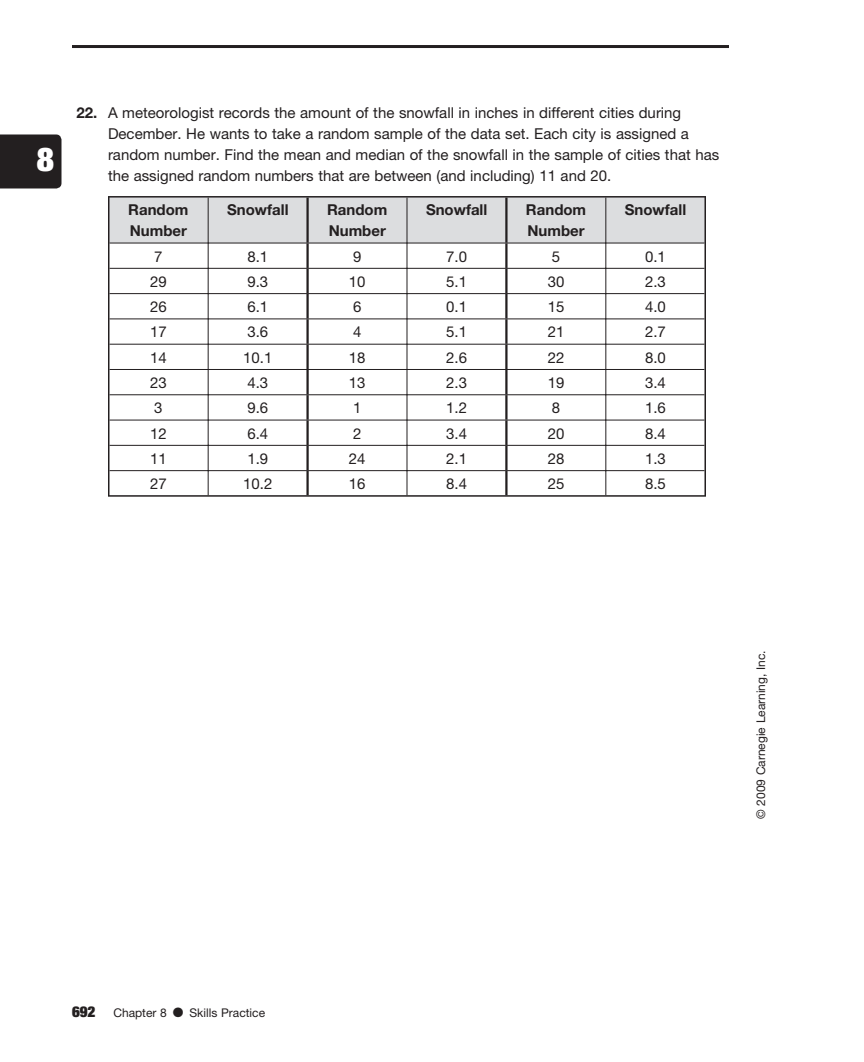
<style>
.page{position:relative;width:864px;height:1062px;background:#fff}
.page>*{position:absolute;margin:0;border:0;box-sizing:border-box;transform-origin:0 0}
.t1{font:900 expanded 33px "Helvetica Neue LT";color:#fff}
.t2{font:15px/21px "Helvetica Neue LT";color:#231f20}
.t3{font:700 15px/21px "Helvetica Neue LT";color:#231f20}
.t4{font:900 expanded 15px "Helvetica Neue LT";color:#231f20}
.t5{font:12px "Helvetica Neue LT";color:#231f20}
.s1{font-weight:700}
</style>
<div class="page">
<hr style="left:72px;top:45px;width:657px;height:3px;background:#231f20">
<div style="left:0;top:134px;width:62px;height:54px;background:#231f20"></div>
<hr style="left:108px;top:196px;width:100px;height:2px;background:#231f20">
<hr style="left:108px;top:198px;width:2px;height:45px;background:#231f20">
<hr style="left:208px;top:196px;width:498px;height:2px;background:#231f20">
<hr style="left:704px;top:198px;width:2px;height:45px;background:#231f20">
<hr style="left:108px;top:243px;width:2px;height:25px;background:#231f20">
<hr style="left:704px;top:243px;width:2px;height:25px;background:#231f20">
<hr style="left:108px;top:268px;width:2px;height:26px;background:#231f20">
<hr style="left:704px;top:268px;width:2px;height:26px;background:#231f20">
<hr style="left:108px;top:294px;width:2px;height:25px;background:#231f20">
<hr style="left:704px;top:294px;width:2px;height:25px;background:#231f20">
<hr style="left:108px;top:319px;width:2px;height:25px;background:#231f20">
<hr style="left:704px;top:319px;width:2px;height:25px;background:#231f20">
<hr style="left:108px;top:344px;width:2px;height:25px;background:#231f20">
<hr style="left:704px;top:344px;width:2px;height:25px;background:#231f20">
<hr style="left:108px;top:369px;width:2px;height:26px;background:#231f20">
<hr style="left:704px;top:369px;width:2px;height:26px;background:#231f20">
<hr style="left:108px;top:395px;width:2px;height:25px;background:#231f20">
<hr style="left:704px;top:395px;width:2px;height:25px;background:#231f20">
<hr style="left:108px;top:420px;width:2px;height:25px;background:#231f20">
<hr style="left:704px;top:420px;width:2px;height:25px;background:#231f20">
<hr style="left:108px;top:445px;width:2px;height:26px;background:#231f20">
<hr style="left:704px;top:445px;width:2px;height:26px;background:#231f20">
<hr style="left:108px;top:471px;width:2px;height:24px;background:#231f20">
<hr style="left:704px;top:471px;width:2px;height:24px;background:#231f20">
<hr style="left:108px;top:495px;width:498px;height:2px;background:#231f20">
<hr style="left:606px;top:495px;width:100px;height:2px;background:#231f20">
<svg style="left:109px;top:197px;width:596px;height:298px"></svg>
<hr style="left:306px;top:198px;width:3px;height:45px;background:#231f20">
<hr style="left:505px;top:198px;width:3px;height:45px;background:#231f20">
<hr style="left:306px;top:243px;width:3px;height:25px;background:#231f20">
<hr style="left:505px;top:243px;width:3px;height:25px;background:#231f20">
<hr style="left:306px;top:269px;width:3px;height:24px;background:#231f20">
<hr style="left:505px;top:269px;width:3px;height:24px;background:#231f20">
<hr style="left:306px;top:294px;width:3px;height:25px;background:#231f20">
<hr style="left:505px;top:294px;width:3px;height:25px;background:#231f20">
<hr style="left:306px;top:319px;width:3px;height:25px;background:#231f20">
<hr style="left:505px;top:319px;width:3px;height:25px;background:#231f20">
<hr style="left:306px;top:345px;width:3px;height:24px;background:#231f20">
<hr style="left:505px;top:345px;width:3px;height:24px;background:#231f20">
<hr style="left:306px;top:370px;width:3px;height:24px;background:#231f20">
<hr style="left:505px;top:370px;width:3px;height:24px;background:#231f20">
<hr style="left:306px;top:395px;width:3px;height:25px;background:#231f20">
<hr style="left:505px;top:395px;width:3px;height:25px;background:#231f20">
<hr style="left:306px;top:420px;width:3px;height:25px;background:#231f20">
<hr style="left:505px;top:420px;width:3px;height:25px;background:#231f20">
<hr style="left:306px;top:446px;width:3px;height:24px;background:#231f20">
<hr style="left:505px;top:446px;width:3px;height:24px;background:#231f20">
<hr style="left:306px;top:471px;width:3px;height:24px;background:#231f20">
<hr style="left:505px;top:471px;width:3px;height:24px;background:#231f20">
<p class="t1" style="left:37px;top:148px;width:19px">8</p>
<p class="t2" style="left:108px;top:104px;width:613px;text-indent:-31px"><span class="s1">22.</span> A meteorologist records the amount of the snowfall in inches in different cities during December. He wants to take a random sample of the data set. Each city is assigned a random number. Find the mean and median of the snowfall in the sample of cities that has the assigned random numbers that are between (and including) 11 and 20.</p>
<p class="t3" style="left:128px;top:201px;width:62px">Random<br>Number</p>
<p class="t3" style="left:227px;top:201px;width:63px">Snowfall</p>
<p class="t3" style="left:327px;top:201px;width:62px">Random<br>Number</p>
<p class="t3" style="left:426px;top:201px;width:63px">Snowfall</p>
<p class="t3" style="left:526px;top:201px;width:62px">Random<br>Number</p>
<p class="t3" style="left:625px;top:201px;width:63px">Snowfall</p>
<p class="t2" style="left:154px;top:247px;width:10px">7</p>
<p class="t2" style="left:247px;top:247px;width:22px">8.1</p>
<p class="t2" style="left:353px;top:247px;width:10px">9</p>
<p class="t2" style="left:446px;top:247px;width:22px">7.0</p>
<p class="t2" style="left:552px;top:247px;width:10px">5</p>
<p class="t2" style="left:645px;top:247px;width:22px">0.1</p>
<p class="t2" style="left:150px;top:273px;width:18px">29</p>
<p class="t2" style="left:247px;top:273px;width:22px">9.3</p>
<p class="t2" style="left:349px;top:273px;width:18px">10</p>
<p class="t2" style="left:446px;top:273px;width:22px">5.1</p>
<p class="t2" style="left:548px;top:273px;width:18px">30</p>
<p class="t2" style="left:645px;top:273px;width:22px">2.3</p>
<p class="t2" style="left:150px;top:298px;width:18px">26</p>
<p class="t2" style="left:247px;top:298px;width:22px">6.1</p>
<p class="t2" style="left:353px;top:298px;width:10px">6</p>
<p class="t2" style="left:446px;top:298px;width:22px">0.1</p>
<p class="t2" style="left:548px;top:298px;width:18px">15</p>
<p class="t2" style="left:645px;top:298px;width:22px">4.0</p>
<p class="t2" style="left:150px;top:323px;width:18px">17</p>
<p class="t2" style="left:247px;top:323px;width:22px">3.6</p>
<p class="t2" style="left:353px;top:323px;width:10px">4</p>
<p class="t2" style="left:446px;top:323px;width:22px">5.1</p>
<p class="t2" style="left:548px;top:323px;width:18px">21</p>
<p class="t2" style="left:645px;top:323px;width:22px">2.7</p>
<p class="t2" style="left:150px;top:348px;width:18px">14</p>
<p class="t2" style="left:243px;top:348px;width:31px">10.1</p>
<p class="t2" style="left:349px;top:348px;width:18px">18</p>
<p class="t2" style="left:446px;top:348px;width:22px">2.6</p>
<p class="t2" style="left:548px;top:348px;width:18px">22</p>
<p class="t2" style="left:645px;top:348px;width:22px">8.0</p>
<p class="t2" style="left:150px;top:374px;width:18px">23</p>
<p class="t2" style="left:247px;top:374px;width:22px">4.3</p>
<p class="t2" style="left:349px;top:374px;width:18px">13</p>
<p class="t2" style="left:446px;top:374px;width:22px">2.3</p>
<p class="t2" style="left:548px;top:374px;width:18px">19</p>
<p class="t2" style="left:645px;top:374px;width:22px">3.4</p>
<p class="t2" style="left:154px;top:399px;width:10px">3</p>
<p class="t2" style="left:247px;top:399px;width:22px">9.6</p>
<p class="t2" style="left:353px;top:399px;width:10px">1</p>
<p class="t2" style="left:446px;top:399px;width:22px">1.2</p>
<p class="t2" style="left:552px;top:399px;width:10px">8</p>
<p class="t2" style="left:645px;top:399px;width:22px">1.6</p>
<p class="t2" style="left:150px;top:424px;width:18px">12</p>
<p class="t2" style="left:247px;top:424px;width:22px">6.4</p>
<p class="t2" style="left:353px;top:424px;width:10px">2</p>
<p class="t2" style="left:446px;top:424px;width:22px">3.4</p>
<p class="t2" style="left:548px;top:424px;width:18px">20</p>
<p class="t2" style="left:645px;top:424px;width:22px">8.4</p>
<p class="t2" style="left:150px;top:450px;width:18px">11</p>
<p class="t2" style="left:247px;top:450px;width:22px">1.9</p>
<p class="t2" style="left:349px;top:450px;width:18px">24</p>
<p class="t2" style="left:446px;top:450px;width:22px">2.1</p>
<p class="t2" style="left:548px;top:450px;width:18px">28</p>
<p class="t2" style="left:645px;top:450px;width:22px">1.3</p>
<p class="t2" style="left:150px;top:475px;width:18px">27</p>
<p class="t2" style="left:243px;top:475px;width:31px">10.2</p>
<p class="t2" style="left:349px;top:475px;width:18px">16</p>
<p class="t2" style="left:446px;top:475px;width:22px">8.4</p>
<p class="t2" style="left:548px;top:475px;width:18px">25</p>
<p class="t2" style="left:645px;top:475px;width:22px">8.5</p>
<p class="t5" style="left:757px;top:819px;width:170px;rotate:-90deg">© 2009 Carnegie Learning, Inc.</p>
<p class="t4" style="left:72px;top:1006px;width:25px">692</p>
<p class="t5" style="left:113px;top:1008px;width:153px">Chapter 8 ● Skills Practice</p>
</div>
